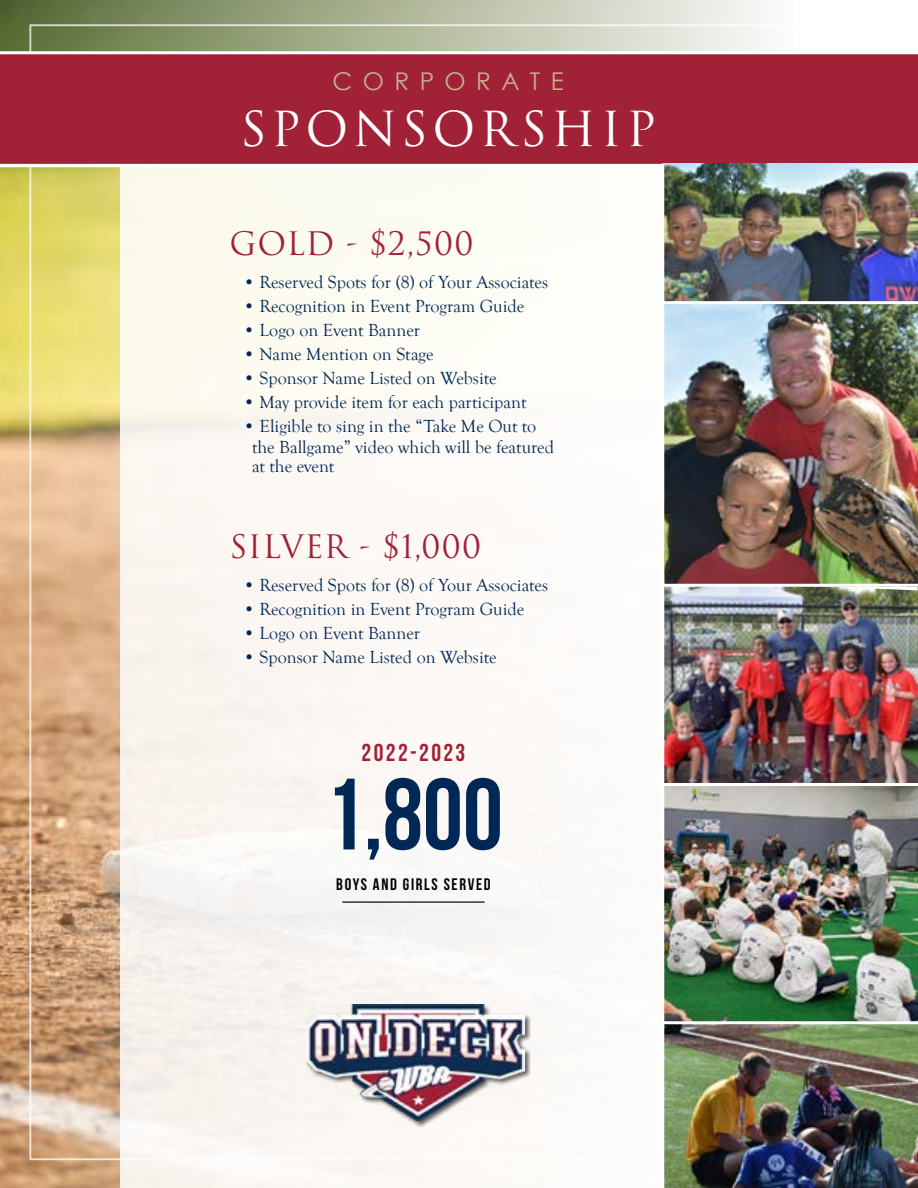
<style>
.page{position:relative;width:918px;height:1188px;background:#fff}
.page>*{position:absolute;margin:0;border:0;box-sizing:border-box;transform-origin:0 0}
.t1{font:101.1px "Bebas Neue";color:#002856}
.t2{font:46.95px "Trajan Pro 3";letter-spacing:.095em;color:#fff}
.t3{font:31.5px "Trajan Pro 3";letter-spacing:.025em;color:#a12236}
.t4{font:24.45px "Century Gothic";letter-spacing:.425em;color:#c7b08c}
.t5{font:24.45px "Bebas Neue";letter-spacing:.1em;color:#a12236}
.t6{font:18px/20.2px "Goudy Old Style T";color:#002856}
.t7{font:16.65px "Bebas Neue";letter-spacing:.1em;color:#000}
</style>
<div class="page">
<img style="left:0;top:0;width:763px;height:1188px">
<div style="left:121px;top:89px;width:796px;height:1099px;background:#fcf9f4"></div>
<div style="left:0;top:53px;width:918px;height:112px;background:#a12236"></div>
<hr style="left:0;top:51px;width:918px;height:3px;background:#fff">
<hr style="left:0;top:164px;width:918px;height:3px;background:#fff">
<div style="left:306px;top:1005px;width:225px;height:123px;background:#000;opacity:.6"></div>
<img style="left:306px;top:1005px;width:218px;height:115px">
<hr style="left:342px;top:901px;width:143px;height:2px;background:#000">
<img style="left:664px;top:164px;width:254px;height:420px">
<img style="left:664px;top:587px;width:254px;height:196px">
<img style="left:664px;top:786px;width:254px;height:402px">
<hr style="left:663px;top:301px;width:255px;height:3px;background:#fff">
<hr style="left:661px;top:164px;width:3px;height:1024px;background:#fff">
<hr style="left:663px;top:584px;width:255px;height:3px;background:#fff">
<hr style="left:663px;top:783px;width:255px;height:3px;background:#fff">
<hr style="left:663px;top:1021px;width:255px;height:3px;background:#fff">
<h3 class="t4" style="left:333px;top:64px;width:233px">CORPORATE</h3>
<h2 class="t2" style="left:240px;top:97px;width:418px">SPONSORSHIP</h2>
<h3 class="t3" style="left:230px;top:222px;width:246px">GOLD - $2,500</h3>
<p class="t6" style="left:243px;top:272px;width:307px">• Reserved Spots for (8) of Your Associates</p>
<p class="t6" style="left:243px;top:296px;width:283px">• Recognition in Event Program Guide</p>
<p class="t6" style="left:243px;top:320px;width:179px">• Logo on Event Banner</p>
<p class="t6" style="left:243px;top:344px;width:192px">• Name Mention on Stage</p>
<p class="t6" style="left:243px;top:368px;width:255px">• Sponsor Name Listed on Website</p>
<p class="t6" style="left:243px;top:392px;width:285px">• May provide item for each participant</p>
<p class="t6" style="left:252px;top:416px;width:304px;text-indent:-9px">• Eligible to sing in the “Take Me Out to the Ballgame” video which will be featured at the event</p>
<h3 class="t3" style="left:230px;top:525px;width:254px">SILVER - $1,000</h3>
<p class="t6" style="left:243px;top:576px;width:307px">• Reserved Spots for (8) of Your Associates</p>
<p class="t6" style="left:243px;top:600px;width:283px">• Recognition in Event Program Guide</p>
<p class="t6" style="left:243px;top:624px;width:179px">• Logo on Event Banner</p>
<p class="t6" style="left:243px;top:648px;width:255px">• Sponsor Name Listed on Website</p>
<h3 class="t5" style="left:362px;top:740px;width:105px">2022-2023</h3>
<h1 class="t1" style="left:324px;top:759px;width:181px">1,800</h1>
<p class="t7" style="left:336px;top:875px;width:156px">BOYS AND GIRLS SERVED</p>
</div>
